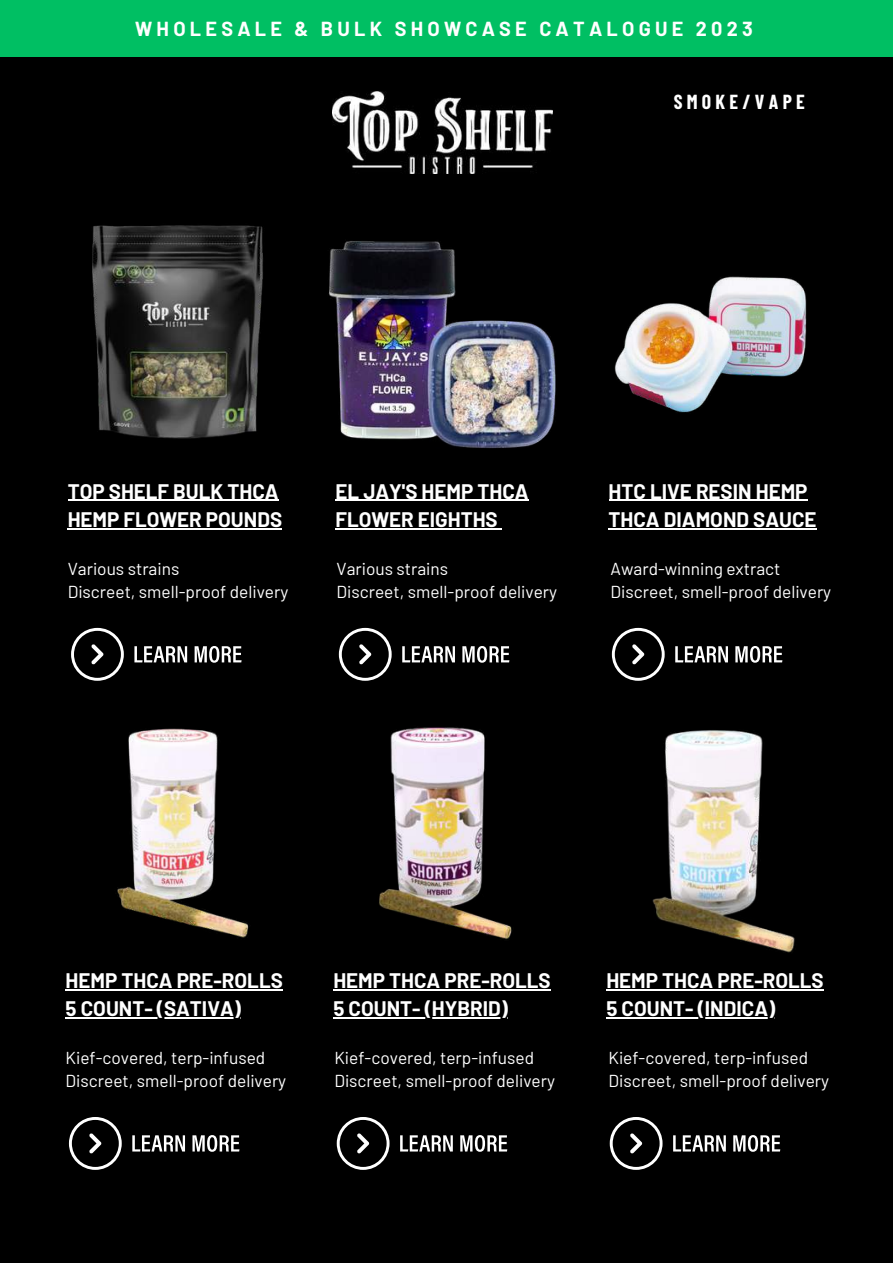
<style>
.page{position:relative;width:893px;height:1264px;background:#fff}
.page>*{position:absolute;margin:0;border:0;box-sizing:border-box;transform-origin:0 0}
.t1{font:700 20.55px/28px "Barlow";color:#fff}
.t2{font:700 19.8px "Barlow";letter-spacing:.215em;color:#fff}
.t3{font:700 19.8px "Barlow Condensed";letter-spacing:.215em;color:#fff}
.t4{font:17.25px/23.5px "Barlow";color:#fff}
</style>
<div class="page">
<div style="left:0;top:0;width:892px;height:1262px;background:#000"></div>
<img style="left:92px;top:225px;width:171px;height:214px">
<img style="left:614px;top:276px;width:193px;height:137px">
<svg style="left:71px;top:627px;width:171px;height:54px"></svg>
<svg style="left:338px;top:627px;width:172px;height:54px"></svg>
<svg style="left:611px;top:627px;width:172px;height:54px"></svg>
<div style="left:0;top:0;width:892px;height:57px;background:#00bf63"></div>
<img style="left:333px;top:91px;width:219px;height:82px">
<img style="left:379px;top:727px;width:133px;height:212px">
<img style="left:652px;top:730px;width:143px;height:223px">
<svg style="left:336px;top:1117px;width:172px;height:53px"></svg>
<svg style="left:609px;top:1117px;width:172px;height:53px"></svg>
<img style="left:117px;top:728px;width:132px;height:210px">
<svg style="left:68px;top:1117px;width:172px;height:53px"></svg>
<img style="left:329px;top:241px;width:227px;height:207px">
<hr style="left:68px;top:500px;width:211px;height:1px;background:#fff">
<hr style="left:68px;top:528px;width:214px;height:1px;background:#fff">
<hr style="left:335px;top:500px;width:193px;height:1px;background:#fff">
<hr style="left:335px;top:528px;width:162px;height:1px;background:#fff">
<hr style="left:608px;top:500px;width:199px;height:1px;background:#fff">
<hr style="left:608px;top:528px;width:208px;height:1px;background:#fff">
<hr style="left:66px;top:989px;width:217px;height:1px;background:#fff">
<hr style="left:66px;top:1017px;width:175px;height:1px;background:#fff">
<hr style="left:333px;top:989px;width:217px;height:1px;background:#fff">
<hr style="left:333px;top:1017px;width:175px;height:1px;background:#fff">
<hr style="left:606px;top:989px;width:217px;height:1px;background:#fff">
<hr style="left:606px;top:1017px;width:169px;height:1px;background:#fff">
<p class="t2" style="left:135px;top:16px;width:619px">WHOLESALE &amp; BULK SHOWCASE CATALOGUE 2023</p>
<p class="t3" style="left:673px;top:89px;width:133px">SMOKE/VAPE</p>
<p class="t1" style="left:68px;top:476px;width:216px">TOP SHELF BULK THCA<br>HEMP FLOWER POUNDS</p>
<p class="t4" style="left:68px;top:556px;width:222px">Various strains<br>Discreet, smell-proof delivery</p>
<p class="t1" style="left:335px;top:476px;width:194px">EL JAY'S HEMP THCA<br>FLOWER EIGHTHS</p>
<p class="t4" style="left:336px;top:556px;width:222px">Various strains<br>Discreet, smell-proof delivery</p>
<p class="t1" style="left:608px;top:476px;width:209px">HTC LIVE RESIN HEMP<br>THCA DIAMOND SAUCE</p>
<p class="t4" style="left:610px;top:556px;width:222px">Award-winning extract<br>Discreet, smell-proof delivery</p>
<p class="t1" style="left:66px;top:965px;width:219px">HEMP THCA PRE-ROLLS<br>5 COUNT- (SATIVA)</p>
<p class="t4" style="left:66px;top:1045px;width:222px">Kief-covered, terp-infused<br>Discreet, smell-proof delivery</p>
<p class="t1" style="left:333px;top:965px;width:219px">HEMP THCA PRE-ROLLS<br>5 COUNT- (HYBRID)</p>
<p class="t4" style="left:334px;top:1045px;width:222px">Kief-covered, terp-infused<br>Discreet, smell-proof delivery</p>
<p class="t1" style="left:606px;top:965px;width:219px">HEMP THCA PRE-ROLLS<br>5 COUNT- (INDICA)</p>
<p class="t4" style="left:608px;top:1045px;width:222px">Kief-covered, terp-infused<br>Discreet, smell-proof delivery</p>
</div>
